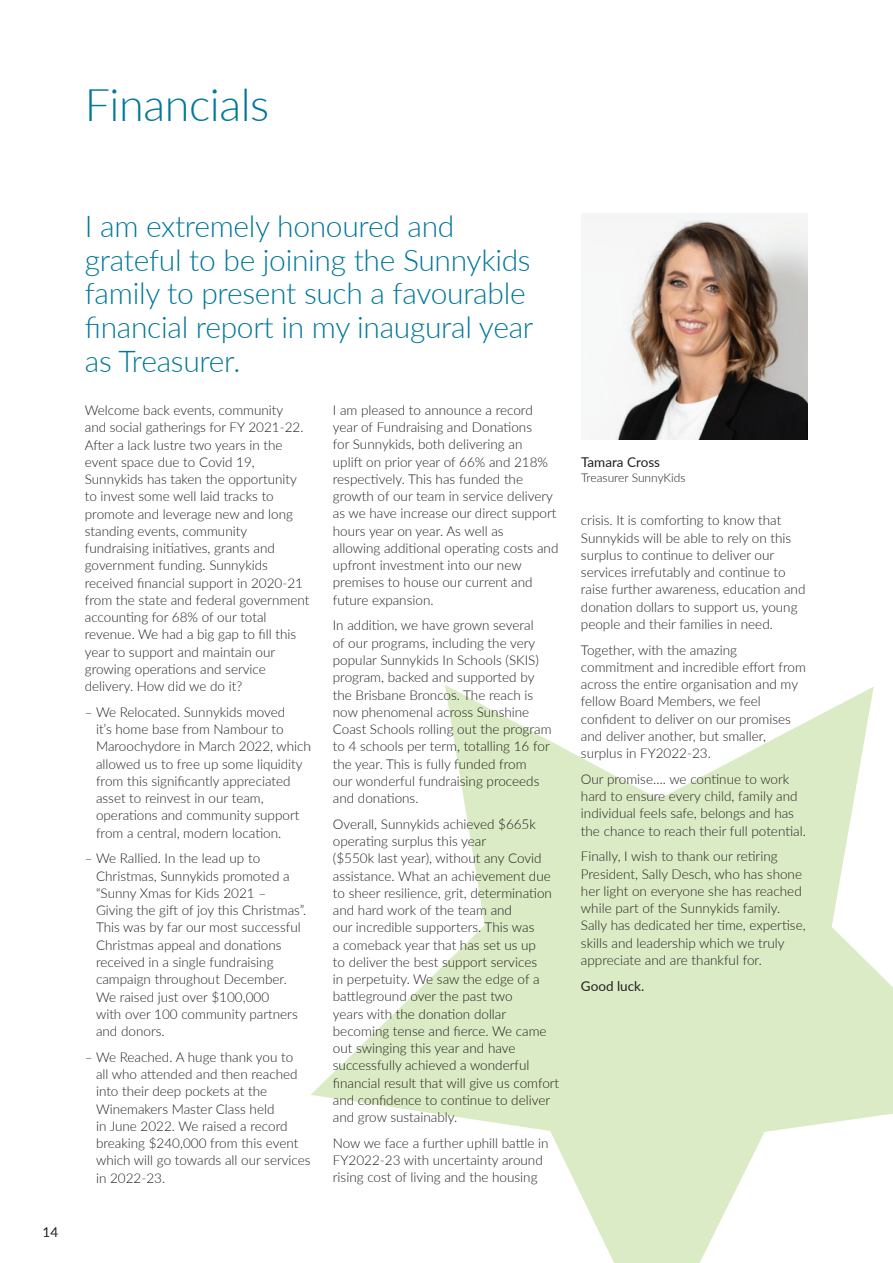
<style>
.page{position:relative;width:893px;height:1263px;background:#fff}
.page>*{position:absolute;margin:0;border:0;box-sizing:border-box;transform-origin:0 0}
.t1{font:300 45px "Lato";letter-spacing:-.01em;color:#017898}
.t2{font:300 30px/33.8px "Lato";letter-spacing:-.01em;color:#017898}
.t3{font:300 13.5px/17.2px "Lato";color:#231f20}
.t4{font:13.5px "Lato";color:#231f20}
.t5{font:300 12px "Lato";color:#231f20}
</style>
<div class="page">
<div style="left:581px;top:213px;width:227px;height:226px;background:#f4f5f6"></div>
<img style="left:617px;top:221px;width:191px;height:218px">
<svg style="left:311px;top:685px;width:582px;height:578px;fill:#dbebc5"></svg>
<h1 class="t1" style="left:85px;top:74px;width:186px">Financials</h1>
<p class="t4" style="left:43px;top:1222px;width:17px">14</p>
<h2 class="t2" style="left:85px;top:208px;width:450px">I am extremely honoured and grateful to be joining the Sunnykids family to present such a favourable financial report in my inaugural year as Treasurer.</h2>
<p class="t3" style="left:333px;top:401px;width:227px">I am pleased to announce a record year of Fundraising and Donations<br>for Sunnykids, both delivering an<br>uplift on prior year of 66% and 218% respectively. This has funded the growth of our team in service delivery as we have increase our direct support hours year on year. As well as<br>allowing additional operating costs and upfront investment into our new premises to house our current and future expansion.</p>
<p class="t3" style="left:333px;top:616px;width:220px">In addition, we have grown several<br>of our programs, including the very popular Sunnykids In Schools (SKIS) program, backed and supported by the Brisbane Broncos. The reach is now phenomenal across Sunshine Coast Schools rolling out the program to 4 schools per term, totalling 16 for the year. This is fully funded from<br>our wonderful fundraising proceeds and donations.</p>
<p class="t3" style="left:333px;top:815px;width:228px">Overall, Sunnykids achieved $665k operating surplus this year<br>($550k last year), without any Covid assistance. What an achievement due to sheer resilience, grit, determination and hard work of the team and<br>our incredible supporters. This was<br>a comeback year that has set us up<br>to deliver the best support services<br>in perpetuity. We saw the edge of a battleground over the past two<br>years with the donation dollar becoming tense and fierce. We came out swinging this year and have successfully achieved a wonderful financial result that will give us comfort and confidence to continue to deliver and grow sustainably.</p>
<p class="t3" style="left:333px;top:1134px;width:217px">Now we face a further uphill battle in<br>FY2022-23 with uncertainty around rising cost of living and the housing</p>
<p class="t3" style="left:85px;top:401px;width:226px">Welcome back events, community<br>and social gatherings for FY 2021-22.<br>After a lack lustre two years in the event space due to Covid 19, Sunnykids has taken the opportunity to invest some well laid tracks to promote and leverage new and long standing events, community fundraising initiatives, grants and government funding. Sunnykids received financial support in 2020-21 from the state and federal government accounting for 68% of our total revenue. We had a big gap to fill this year to support and maintain our growing operations and service delivery. How did we do it?</p>
<p class="t3" style="left:96px;top:703px;width:217px;text-indent:-11px">– We Relocated. Sunnykids moved<br>it’s home base from Nambour to Maroochydore in March 2022, which allowed us to free up some liquidity from this significantly appreciated asset to reinvest in our team, operations and community support from a central, modern location.</p>
<p class="t3" style="left:96px;top:849px;width:212px;text-indent:-11px">– We Rallied. In the lead up to<br>Christmas, Sunnykids promoted a “Sunny Xmas for Kids 2021 –<br>Giving the gift of joy this Christmas”.<br>This was by far our most successful<br>Christmas appeal and donations received in a single fundraising campaign throughout December.<br>We raised just over $100,000<br>with over 100 community partners and donors.</p>
<p class="t3" style="left:96px;top:1048px;width:216px;text-indent:-11px">– We Reached. A huge thank you to<br>all who attended and then reached into their deep pockets at the<br>Winemakers Master Class held<br>in June 2022. We raised a record breaking $240,000 from this event which will go towards all our services in 2022-23.</p>
<p class="t4" style="left:581px;top:453px;width:80px">Tamara Cross</p>
<p class="t5" style="left:581px;top:470px;width:106px">Treasurer SunnyKids</p>
<p class="t3" style="left:581px;top:511px;width:226px">crisis. It is comforting to know that Sunnykids will be able to rely on this surplus to continue to deliver our services irrefutably and continue to raise further awareness, education and donation dollars to support us, young people and their families in need.</p>
<p class="t3" style="left:581px;top:640px;width:226px">Together, with the amazing commitment and incredible effort from across the entire organisation and my fellow Board Members, we feel confident to deliver on our promises and deliver another, but smaller, surplus in FY2022-23.</p>
<p class="t3" style="left:581px;top:770px;width:226px">Our promise…. we continue to work hard to ensure every child, family and individual feels safe, belongs and has the chance to reach their full potential.</p>
<p class="t3" style="left:581px;top:847px;width:226px">Finally, I wish to thank our retiring President, Sally Desch, who has shone her light on everyone she has reached while part of the Sunnykids family.<br>Sally has dedicated her time, expertise, skills and leadership which we truly appreciate and are thankful for.</p>
<p class="t4" style="left:581px;top:976px;width:65px">Good luck.</p>
</div>
